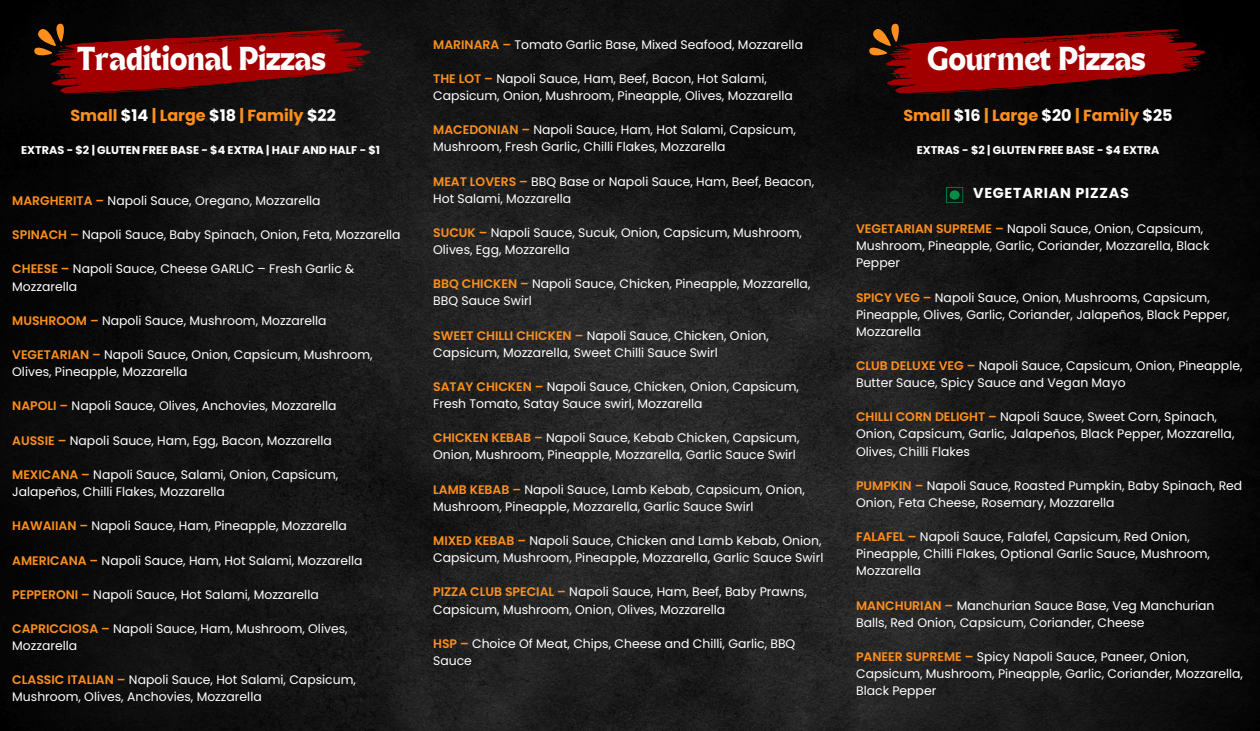
<style>
.page{position:relative;width:1260px;height:731px;background:#fff}
.page>*{position:absolute;margin:0;border:0;box-sizing:border-box;transform-origin:0 0}
.t1{font:24px "TANHEADLINE";color:#fff}
.t2{font:700 16px "Poppins";color:#fc8f1e}
.t3{font:700 14.4px "Poppins";letter-spacing:.05em;color:#fff}
.t4{font:12.4px/17.1px "Poppins";color:#fff}
.t5{font:700 11.2px "Poppins";color:#fff}
.s1{font-weight:600;color:#fc8f1e}
.s2{color:#fff}
</style>
<div class="page">
<img style="left:0;top:0;width:1260px;height:730px">
<svg style="left:34px;top:23px;width:338px;height:74px;background:#610706"></svg>
<svg style="left:869px;top:23px;width:338px;height:74px;background:#5e0402"></svg>
<img style="left:947px;top:187px;width:16px;height:16px">
<p class="t4" style="left:433px;top:36px;width:371px"><span class="s1">MARINARA –</span> Tomato Garlic Base, Mixed Seafood, Mozzarella</p>
<p class="t4" style="left:433px;top:70px;width:361px"><span class="s1">THE LOT –</span> Napoli Sauce, Ham, Beef, Bacon, Hot Salami,<br>Capsicum, Onion, Mushroom, Pineapple, Olives, Mozzarella</p>
<p class="t4" style="left:433px;top:121px;width:364px"><span class="s1">MACEDONIAN –</span> Napoli Sauce, Ham, Hot Salami, Capsicum,<br>Mushroom, Fresh Garlic, Chilli Flakes, Mozzarella</p>
<p class="t4" style="left:433px;top:172px;width:382px"><span class="s1">MEAT LOVERS –</span> BBQ Base or Napoli Sauce, Ham, Beef, Beacon,<br>Hot Salami, Mozzarella</p>
<p class="t4" style="left:433px;top:224px;width:370px"><span class="s1">SUCUK –</span> Napoli Sauce, Sucuk, Onion, Capsicum, Mushroom,<br>Olives, Egg, Mozzarella</p>
<h1 class="t4" style="left:433px;top:275px;width:379px"><span class="s1">BBQ CHICKEN –</span> Napoli Sauce, Chicken, Pineapple, Mozzarella,<br>BBQ Sauce Swirl</h1>
<h3 class="t4" style="left:433px;top:326px;width:337px"><span class="s1">SWEET CHILLI CHICKEN –</span> Napoli Sauce, Chicken, Onion,<br>Capsicum, Mozzarella, Sweet Chilli Sauce Swirl</h3>
<h4 class="t4" style="left:433px;top:378px;width:367px"><span class="s1">SATAY CHICKEN –</span> Napoli Sauce, Chicken, Onion, Capsicum,<br>Fresh Tomato, Satay Sauce swirl, Mozzarella</h4>
<p class="t4" style="left:433px;top:429px;width:368px"><span class="s1">CHICKEN KEBAB –</span> Napoli Sauce, Kebab Chicken, Capsicum,<br>Onion, Mushroom, Pineapple, Mozzarella, Garlic Sauce Swirl</p>
<h2 class="t4" style="left:433px;top:480px;width:373px"><span class="s1">LAMB KEBAB –</span> Napoli Sauce, Lamb Kebab, Capsicum, Onion,<br>Mushroom, Pineapple, Mozzarella, Garlic Sauce Swirl</h2>
<p class="t4" style="left:433px;top:532px;width:392px"><span class="s1">MIXED KEBAB –</span> Napoli Sauce, Chicken and Lamb Kebab, Onion,<br>Capsicum, Mushroom, Pineapple, Mozzarella, Garlic Sauce Swirl</p>
<p class="t4" style="left:433px;top:583px;width:375px"><span class="s1">PIZZA CLUB SPECIAL –</span> Napoli Sauce, Ham, Beef, Baby Prawns,<br>Capsicum, Mushroom, Onion, Olives, Mozzarella</p>
<p class="t4" style="left:433px;top:634px;width:364px"><span class="s1">HSP –</span> Choice Of Meat, Chips, Cheese and Chilli, Garlic, BBQ<br>Sauce</p>
<p class="t1" style="left:77px;top:45px;width:250px">Traditional Pizzas</p>
<h1 class="t1" style="left:927px;top:45px;width:220px">Gourmet Pizzas</h1>
<p class="t2" style="left:70px;top:104px;width:267px">Small <span class="s2">$14</span> | Large <span class="s2">$18</span> | Family <span class="s2">$22</span></p>
<p class="t2" style="left:903px;top:104px;width:271px">Small <span class="s2">$16</span> | Large <span class="s2">$20</span> | Family <span class="s2">$25</span></p>
<p class="t5" style="left:917px;top:142px;width:244px">EXTRAS - $2 | GLUTEN FREE BASE - $4 EXTRA</p>
<p class="t5" style="left:21px;top:142px;width:360px">EXTRAS - $2 | GLUTEN FREE BASE - $4 EXTRA | HALF AND HALF - $1</p>
<h3 class="t3" style="left:973px;top:183px;width:157px">VEGETARIAN PIZZAS</h3>
<h4 class="t4" style="left:12px;top:192px;width:310px"><span class="s1">MARGHERITA –</span> Napoli Sauce, Oregano, Mozzarella</h4>
<p class="t4" style="left:12px;top:226px;width:390px"><span class="s1">SPINACH –</span> Napoli Sauce, Baby Spinach, Onion, Feta, Mozzarella</p>
<p class="t4" style="left:12px;top:260px;width:344px"><span class="s1">CHEESE –</span> Napoli Sauce, Cheese GARLIC – Fresh Garlic &amp;<br>Mozzarella</p>
<p class="t4" style="left:12px;top:312px;width:316px"><span class="s1">MUSHROOM –</span> Napoli Sauce, Mushroom, Mozzarella</p>
<p class="t4" style="left:12px;top:346px;width:362px"><span class="s1">VEGETARIAN –</span> Napoli Sauce, Onion, Capsicum, Mushroom,<br>Olives, Pineapple, Mozzarella</p>
<p class="t4" style="left:12px;top:397px;width:326px"><span class="s1">NAPOLI –</span> Napoli Sauce, Olives, Anchovies, Mozzarella</p>
<p class="t4" style="left:12px;top:431px;width:321px"><span class="s1">AUSSIE –</span> Napoli Sauce, Ham, Egg, Bacon, Mozzarella</p>
<p class="t4" style="left:12px;top:465px;width:328px"><span class="s1">MEXICANA –</span> Napoli Sauce, Salami, Onion, Capsicum,<br>Jalapeños, Chilli Flakes, Mozzarella</p>
<p class="t4" style="left:12px;top:517px;width:336px"><span class="s1">HAWAIIAN –</span> Napoli Sauce, Ham, Pineapple, Mozzarella</p>
<p class="t4" style="left:12px;top:551px;width:352px"><span class="s1">AMERICANA –</span> Napoli Sauce, Ham, Hot Salami, Mozzarella</p>
<p class="t4" style="left:12px;top:585px;width:308px"><span class="s1">PEPPERONI –</span> Napoli Sauce, Hot Salami, Mozzarella</p>
<p class="t4" style="left:12px;top:619px;width:337px"><span class="s1">CAPRICCIOSA –</span> Napoli Sauce, Ham, Mushroom, Olives,<br>Mozzarella</p>
<p class="t4" style="left:12px;top:671px;width:345px"><span class="s1">CLASSIC ITALIAN –</span> Napoli Sauce, Hot Salami, Capsicum,<br>Mushroom, Olives, Anchovies, Mozzarella</p>
<p class="t4" style="left:856px;top:220px;width:355px"><span class="s1">VEGETARIAN SUPREME –</span> Napoli Sauce, Onion, Capsicum,<br>Mushroom, Pineapple, Garlic, Coriander, Mozzarella, Black<br>Pepper</p>
<p class="t4" style="left:856px;top:288px;width:375px"><span class="s1">SPICY VEG –</span> Napoli Sauce, Onion, Mushrooms, Capsicum,<br>Pineapple, Olives, Garlic, Coriander, Jalapeños, Black Pepper,<br>Mozzarella</p>
<p class="t4" style="left:856px;top:357px;width:388px"><span class="s1">CLUB DELUXE VEG –</span> Napoli Sauce, Capsicum, Onion, Pineapple,<br>Butter Sauce, Spicy Sauce and Vegan Mayo</p>
<p class="t4" style="left:856px;top:408px;width:380px"><span class="s1">CHILLI CORN DELIGHT –</span> Napoli Sauce, Sweet Corn, Spinach,<br>Onion, Capsicum, Garlic, Jalapeños, Black Pepper, Mozzarella,<br>Olives, Chilli Flakes</p>
<p class="t4" style="left:856px;top:476px;width:388px"><span class="s1">PUMPKIN –</span> Napoli Sauce, Roasted Pumpkin, Baby Spinach, Red<br>Onion, Feta Cheese, Rosemary, Mozzarella</p>
<p class="t4" style="left:856px;top:528px;width:355px"><span class="s1">FALAFEL –</span> Napoli Sauce, Falafel, Capsicum, Red Onion,<br>Pineapple, Chilli Flakes, Optional Garlic Sauce, Mushroom,<br>Mozzarella</p>
<p class="t4" style="left:856px;top:596px;width:360px"><span class="s1">MANCHURIAN –</span> Manchurian Sauce Base, Veg Manchurian<br>Balls, Red Onion, Capsicum, Coriander, Cheese</p>
<p class="t4" style="left:856px;top:647px;width:388px"><span class="s1">PANEER SUPREME –</span> Spicy Napoli Sauce, Paneer, Onion,<br>Capsicum, Mushroom, Pineapple, Garlic, Coriander, Mozzarella,<br>Black Pepper</p>
</div>
